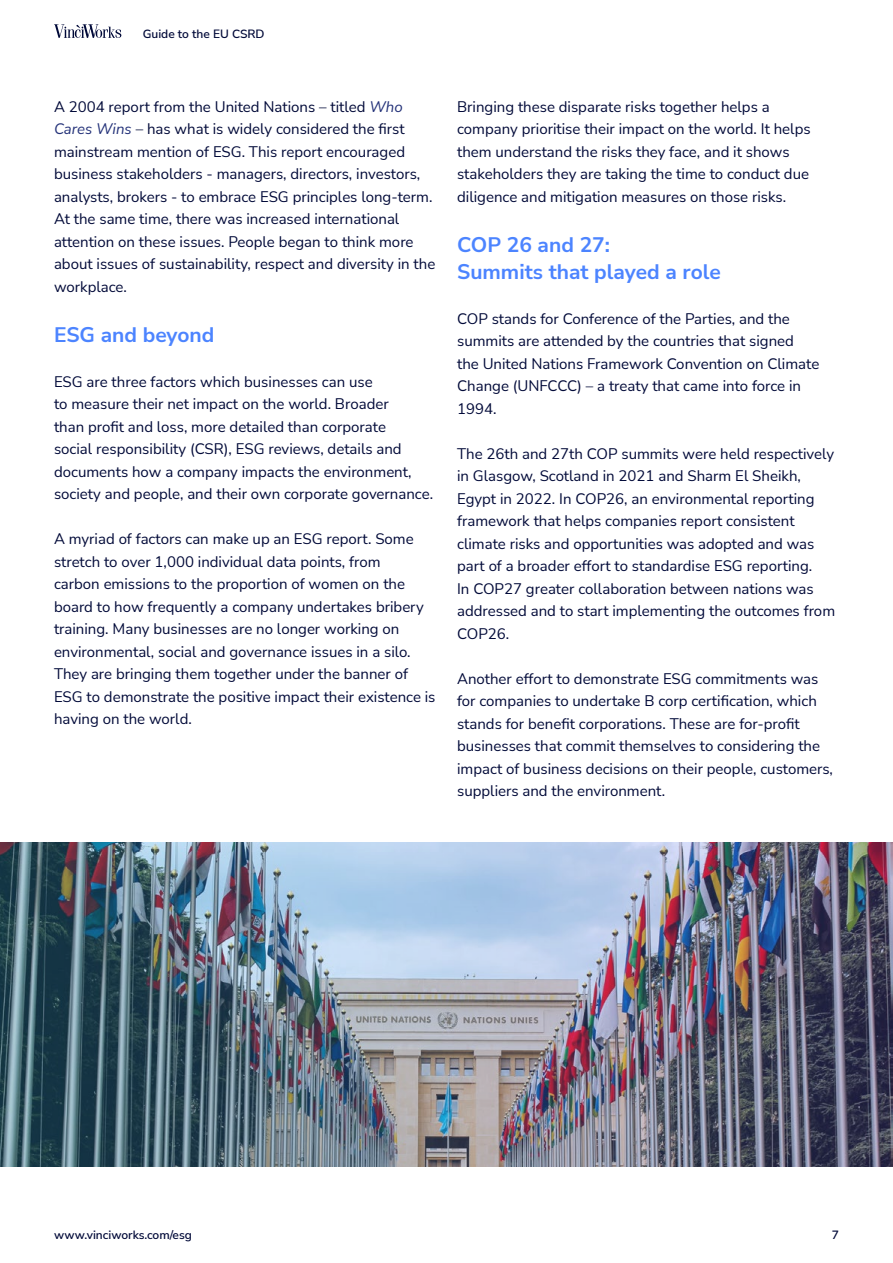
<style>
.page{position:relative;width:893px;height:1263px;background:#fff}
.page>*{position:absolute;margin:0;border:0;box-sizing:border-box;transform-origin:0 0}
.t1{font:700 21px/27.3px "Nunito Sans";color:#4c84ff}
.t2{font:15px/22.5px "Nunito Sans";color:#010938}
.t3{font:600 12px "Nunito Sans";color:#010938}
.s1{font-style:italic;color:#243279}
</style>
<div class="page">
<svg style="left:54px;top:24px;width:67px;height:14px"></svg>
<img style="left:0;top:842px;width:893px;height:324px">
<p class="t3" style="left:143px;top:25px;width:123px">Guide to the EU CSRD</p>
<p class="t2" style="left:54px;top:95px;width:383px">A 2004 report from the United Nations – titled <span class="s1">Who Cares Wins</span> – has what is widely considered the first mainstream mention of ESG. This report encouraged business stakeholders - managers, directors, investors, analysts, brokers - to embrace ESG principles long-term.<br>At the same time, there was increased international attention on these issues. People began to think more about issues of sustainability, respect and diversity in the workplace.</p>
<h1 class="t1" style="left:54px;top:320px;width:162px">ESG and beyond</h1>
<p class="t2" style="left:54px;top:369px;width:381px">ESG are three factors which businesses can use<br>to measure their net impact on the world. Broader<br>than profit and loss, more detailed than corporate<br>social responsibility (CSR), ESG reviews, details and documents how a company impacts the environment, society and people, and their own corporate governance.</p>
<p class="t2" style="left:54px;top:527px;width:383px">A myriad of factors can make up an ESG report. Some stretch to over 1,000 individual data points, from<br>carbon emissions to the proportion of women on the board to how frequently a company undertakes bribery training. Many businesses are no longer working on environmental, social and governance issues in a silo.<br>They are bringing them together under the banner of ESG to demonstrate the positive impact their existence is having on the world.</p>
<p class="t2" style="left:457px;top:95px;width:355px">Bringing these disparate risks together helps a company prioritise their impact on the world. It helps them understand the risks they face, and it shows stakeholders they are taking the time to conduct due diligence and mitigation measures on those risks.</p>
<h1 class="t1" style="left:457px;top:230px;width:265px">COP 26 and 27:<br>Summits that played a role</h1>
<p class="t2" style="left:457px;top:307px;width:364px">COP stands for Conference of the Parties, and the summits are attended by the countries that signed the United Nations Framework Convention on Climate Change (UNFCCC) – a treaty that came into force in 1994.</p>
<p class="t2" style="left:457px;top:442px;width:380px">The 26th and 27th COP summits were held respectively in Glasgow, Scotland in 2021 and Sharm El Sheikh, Egypt in 2022. In COP26, an environmental reporting framework that helps companies report consistent climate risks and opportunities was adopted and was part of a broader effort to standardise ESG reporting.<br>In COP27 greater collaboration between nations was addressed and to start implementing the outcomes from COP26.</p>
<p class="t2" style="left:457px;top:667px;width:377px">Another effort to demonstrate ESG commitments was for companies to undertake B corp certification, which stands for benefit corporations. These are for-profit businesses that commit themselves to considering the impact of business decisions on their people, customers, suppliers and the environment.</p>
<p class="t3" style="left:54px;top:1226px;width:139px">www.vinciworks.com/esg</p>
<p class="t3" style="left:832px;top:1226px;width:9px">7</p>
</div>
